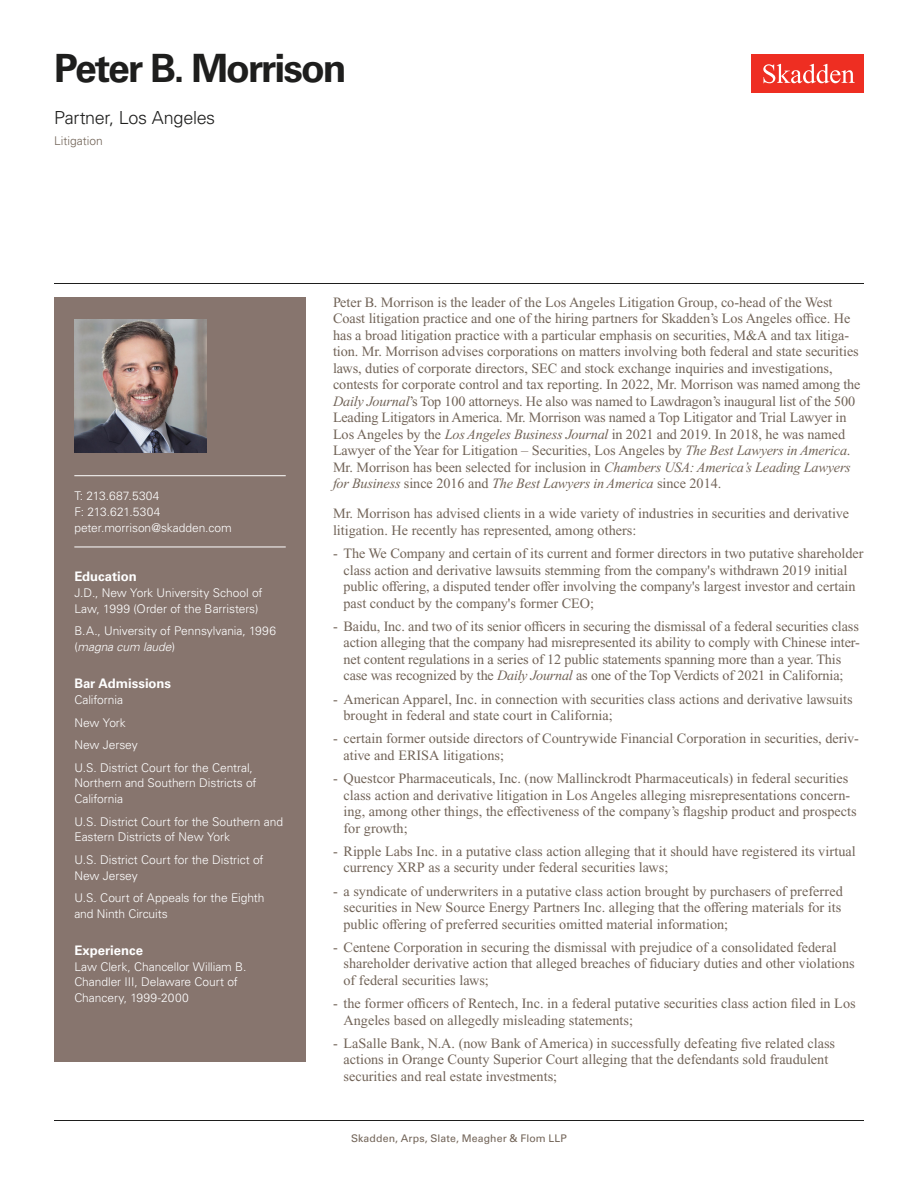
<style>
.page{position:relative;width:918px;height:1188px;background:#fff}
.page>*{position:absolute;margin:0;border:0;box-sizing:border-box;transform-origin:0 0}
.Name{font:700 39px "Univers LT Std";letter-spacing:-.05em;color:#1e1e1d}
.Title_and_Office{font:300 18px "Univers LT Std";letter-spacing:-.02em;color:#1e1e1d}
.Main_Body{font:14.25px/16.5px "Times New Roman PS Std";letter-spacing:-.005em;color:#726458}
.Bar_Admission_Educat{font:700 13.2px "Univers LT Std";color:#fff}
.Sidebar_text{font:300 12px/15.8px "Univers LT Std";letter-spacing:-.005em;color:#fff}
.Sidebar_text_no_para{font:300 12px/15.8px "Univers LT Std";letter-spacing:-.005em;color:#fff}
.Email{font:300 12px "Univers LT Std";letter-spacing:-.005em;color:#fff}
.Phone_Number{font:300 12px "Univers LT Std";letter-spacing:.02em;color:#fff}
.Fax_Number{font:300 12px "Univers LT Std";letter-spacing:.015em;color:#fff}
.Practice{font:300 12px "Univers LT Std";color:#726458}
.Folio{font:10.5px "Univers LT Std";letter-spacing:.01em;color:#726458}
.s1{font-style:italic}
</style>
<div class="page">
<div style="left:752px;top:54px;width:112px;height:39px;background:#ee2e22"></div>
<svg style="left:763px;top:64px;width:92px;height:19px"></svg>
<div style="left:54px;top:297px;width:252px;height:765px;background:#87756e"></div>
<hr style="left:74px;top:475px;width:212px;height:1px;background:#fff">
<hr style="left:74px;top:547px;width:212px;height:1px;background:#fff">
<img style="left:74px;top:320px;width:132px;height:132px">
<hr style="left:54px;top:1120px;width:810px;height:1px;background:#1e1e1d">
<hr style="left:54px;top:283px;width:810px;height:1px;background:#1e1e1d">
<h1 class="Name" style="left:54px;top:46px;width:294px">Peter B. Morrison</h1>
<h2 class="Title_and_Office" style="left:54px;top:107px;width:163px">Partner, Los Angeles</h2>
<h3 class="Practice" style="left:54px;top:134px;width:50px">Litigation</h3>
<p class="Phone_Number" style="left:74px;top:489px;width:87px">T: 213.687.5304</p>
<p class="Fax_Number" style="left:74px;top:504px;width:88px">F: 213.621.5304</p>
<p class="Email" style="left:74px;top:520px;width:159px">peter.morrison@skadden.com</p>
<p class="Bar_Admission_Educat" style="left:74px;top:569px;width:64px">Education</p>
<p class="Sidebar_text" style="left:74px;top:585px;width:190px">J.D., New York University School of<br>Law, 1999 (Order of the Barristers)</p>
<p class="Sidebar_text" style="left:74px;top:623px;width:203px">B.A., University of Pennsylvania, 1996 (<span class="s1">magna cum laude</span>)</p>
<p class="Bar_Admission_Educat" style="left:74px;top:676px;width:98px">Bar Admissions</p>
<p class="Sidebar_text" style="left:74px;top:692px;width:50px">California</p>
<p class="Sidebar_text" style="left:74px;top:714px;width:53px">New York</p>
<p class="Sidebar_text" style="left:74px;top:737px;width:65px">New Jersey</p>
<p class="Sidebar_text" style="left:74px;top:759px;width:184px">U.S. District Court for the Central,<br>Northern and Southern Districts of<br>California</p>
<p class="Sidebar_text" style="left:74px;top:813px;width:210px">U.S. District Court for the Southern and<br>Eastern Districts of New York</p>
<p class="Sidebar_text" style="left:74px;top:852px;width:191px">U.S. District Court for the District of<br>New Jersey</p>
<p class="Sidebar_text" style="left:74px;top:890px;width:192px">U.S. Court of Appeals for the Eighth and Ninth Circuits</p>
<p class="Bar_Admission_Educat" style="left:74px;top:943px;width:70px">Experience</p>
<p class="Sidebar_text_no_para" style="left:74px;top:959px;width:174px">Law Clerk, Chancellor William B.<br>Chandler III, Delaware Court of<br>Chancery, 1999-2000</p>
<p class="Main_Body" style="left:333px;top:294px;width:529px">Peter B. Morrison is the leader of the Los Angeles Litigation Group, co-head of the West Coast litigation practice and one of the hiring partners for Skadden’s Los Angeles office. He has a broad litigation practice with a particular emphasis on securities, M&amp;A and tax litiga&shy;tion. Mr. Morrison advises corporations on matters involving both federal and state securities laws, duties of corporate directors, SEC and stock exchange inquiries and investigations, contests for corporate control and tax reporting. In 2022, Mr. Morrison was named among the <span class="s1">Daily Journal</span>’s Top 100 attorneys. He also was named to Lawdragon’s inaugural list of the 500<br>Leading Litigators in America. Mr. Morrison was named a Top Litigator and Trial Lawyer in Los Angeles by the <span class="s1">Los Angeles Business Journal</span> in 2021 and 2019. In 2018, he was named Lawyer of the Year for Litigation – Securities, Los Angeles by <span class="s1">The Best Lawyers in America</span>.<br>Mr. Morrison has been selected for inclusion in <span class="s1">Chambers USA: America’s Leading Lawyers for Business</span> since 2016 and <span class="s1">The Best Lawyers in America</span> since 2014.</p>
<p class="Main_Body" style="left:333px;top:506px;width:518px">Mr. Morrison has advised clients in a wide variety of industries in securities and derivative litigation. He recently has represented, among others:</p>
<p class="Main_Body" style="left:344px;top:545px;width:522px;text-indent:-10px">- The We Company and certain of its current and former directors in two putative shareholder class action and derivative lawsuits stemming from the company's withdrawn 2019 initial public offering, a disputed tender offer involving the company's largest investor and certain past conduct by the company's former CEO;</p>
<p class="Main_Body" style="left:344px;top:618px;width:518px;text-indent:-10px">- Baidu, Inc. and two of its senior officers in securing the dismissal of a federal securities class action alleging that the company had misrepresented its ability to comply with Chinese inter&shy;net content regulations in a series of 12 public statements spanning more than a year. This case was recognized by the <span class="s1">Daily Journal</span> as one of the Top Verdicts of 2021 in California;</p>
<p class="Main_Body" style="left:344px;top:691px;width:511px;text-indent:-10px">- American Apparel, Inc. in connection with securities class actions and derivative lawsuits brought in federal and state court in California;</p>
<p class="Main_Body" style="left:344px;top:731px;width:517px;text-indent:-10px">- certain former outside directors of Countrywide Financial Corporation in securities, deriv&shy;ative and ERISA litigations;</p>
<p class="Main_Body" style="left:344px;top:770px;width:515px;text-indent:-10px">- Questcor Pharmaceuticals, Inc. (now Mallinckrodt Pharmaceuticals) in federal securities class action and derivative litigation in Los Angeles alleging misrepresentations concern&shy;ing, among other things, the effectiveness of the company’s flagship product and prospects for growth;</p>
<p class="Main_Body" style="left:344px;top:843px;width:514px;text-indent:-10px">- Ripple Labs Inc. in a putative class action alleging that it should have registered its virtual currency XRP as a security under federal securities laws;</p>
<p class="Main_Body" style="left:344px;top:883px;width:501px;text-align:justify;text-indent:-10px">- a syndicate of underwriters in a putative class action brought by purchasers of preferred securities in New Source Energy Partners Inc. alleging that the offering materials for its public offering of preferred securities omitted material information;</p>
<p class="Main_Body" style="left:344px;top:939px;width:513px;text-indent:-10px">- Centene Corporation in securing the dismissal with prejudice of a consolidated federal shareholder derivative action that alleged breaches of fiduciary duties and other violations of federal securities laws;</p>
<p class="Main_Body" style="left:344px;top:995px;width:514px;text-indent:-10px">- the former officers of Rentech, Inc. in a federal putative securities class action filed in Los<br>Angeles based on allegedly misleading statements;</p>
<p class="Main_Body" style="left:344px;top:1035px;width:493px;text-indent:-10px">- LaSalle Bank, N.A. (now Bank of America) in successfully defeating five related class actions in Orange County Superior Court alleging that the defendants sold fraudulent securities and real estate investments;</p>
<p class="Folio" style="left:351px;top:1132px;width:217px">Skadden, Arps, Slate, Meagher &amp; Flom LLP</p>
</div>
